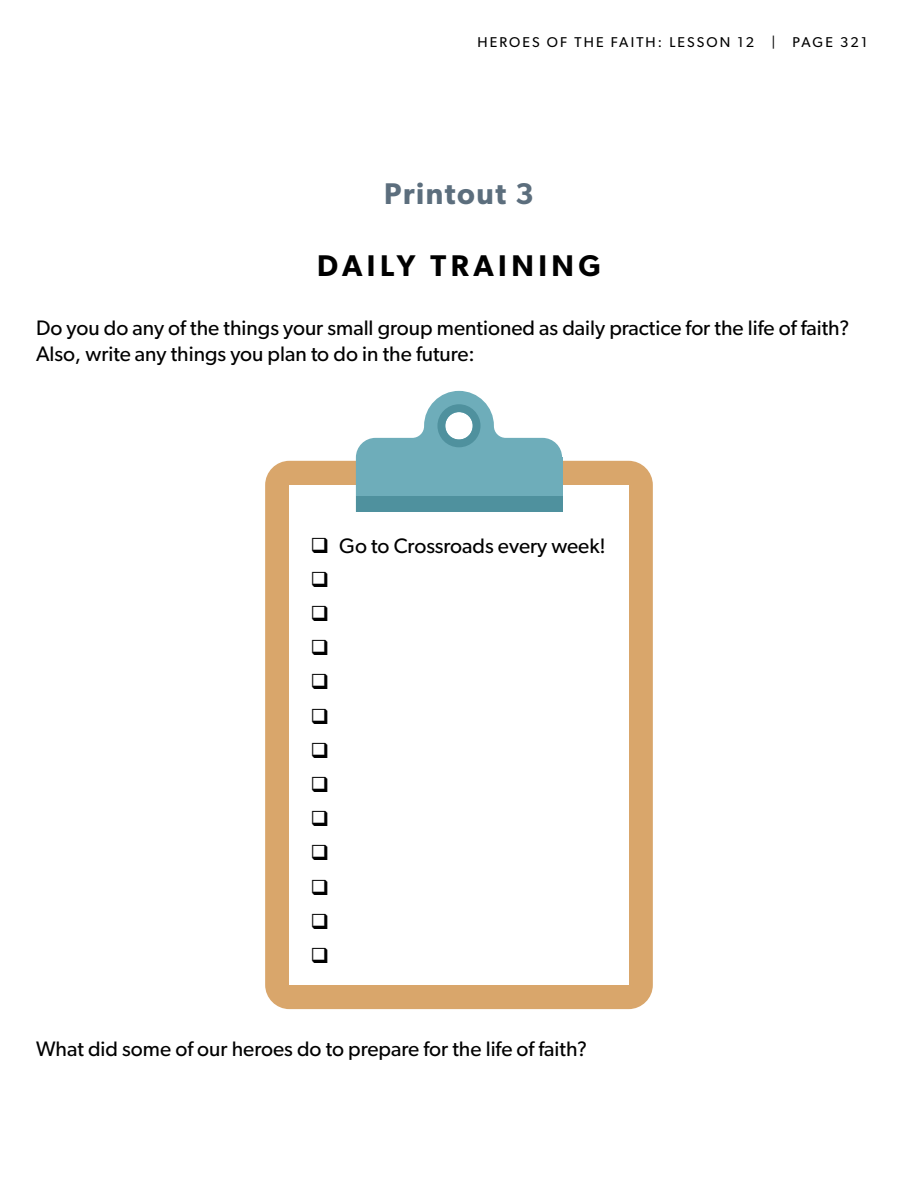
<style>
.page{position:relative;width:918px;height:1188px;background:#fff}
.page>*{position:absolute;margin:0;border:0;box-sizing:border-box;transform-origin:0 0}
.t1{font:600 30px "Gibson";letter-spacing:.15em;color:#000}
.t2{font:600 30px "Gibson";letter-spacing:.05em;color:#5c6e7d}
.t3{font:21px/25.2px "Gibson";color:#000}
.t4{font:21px/34.2px "Wingdings";color:#000;text-align:justify}
.t5{font:14.25px "Gibson";letter-spacing:.15em;color:#000}
</style>
<div class="page">
<div style="left:265px;top:461px;width:388px;height:548px;background:#d9a66b;border-radius:24px"></div>
<div style="left:289px;top:485px;width:340px;height:500px;background:#fff"></div>
<svg style="left:356px;top:391px;width:206px;height:66px"></svg>
<div style="left:356px;top:457px;width:206px;height:55px;background:#6eadba"></div>
<div style="left:356px;top:497px;width:206px;height:15px;background:#4f919e"></div>
<p class="t5" style="left:477px;top:34px;width:391px">HEROES OF THE FAITH: LESSON 12 | PAGE 321</p>
<h1 class="t2" style="left:384px;top:176px;width:151px">Printout 3</h1>
<h1 class="t1" style="left:317px;top:248px;width:285px">DAILY TRAINING</h1>
<p class="t3" style="left:36px;top:315px;width:815px">Do you do any of the things your small group mentioned as daily practice for the life of faith?<br>Also, write any things you plan to do in the future:</p>
<p class="t3" style="left:310px;top:532px;width:297px">❑ Go to Crossroads every week!</p>
<p class="t4" style="left:310px;top:562px;width:20px">❑ ❑ ❑ ❑ ❑ ❑ ❑ ❑ ❑ ❑ ❑ ❑</p>
<p class="t3" style="left:36px;top:1036px;width:553px">What did some of our heroes do to prepare for the life of faith?</p>
</div>
